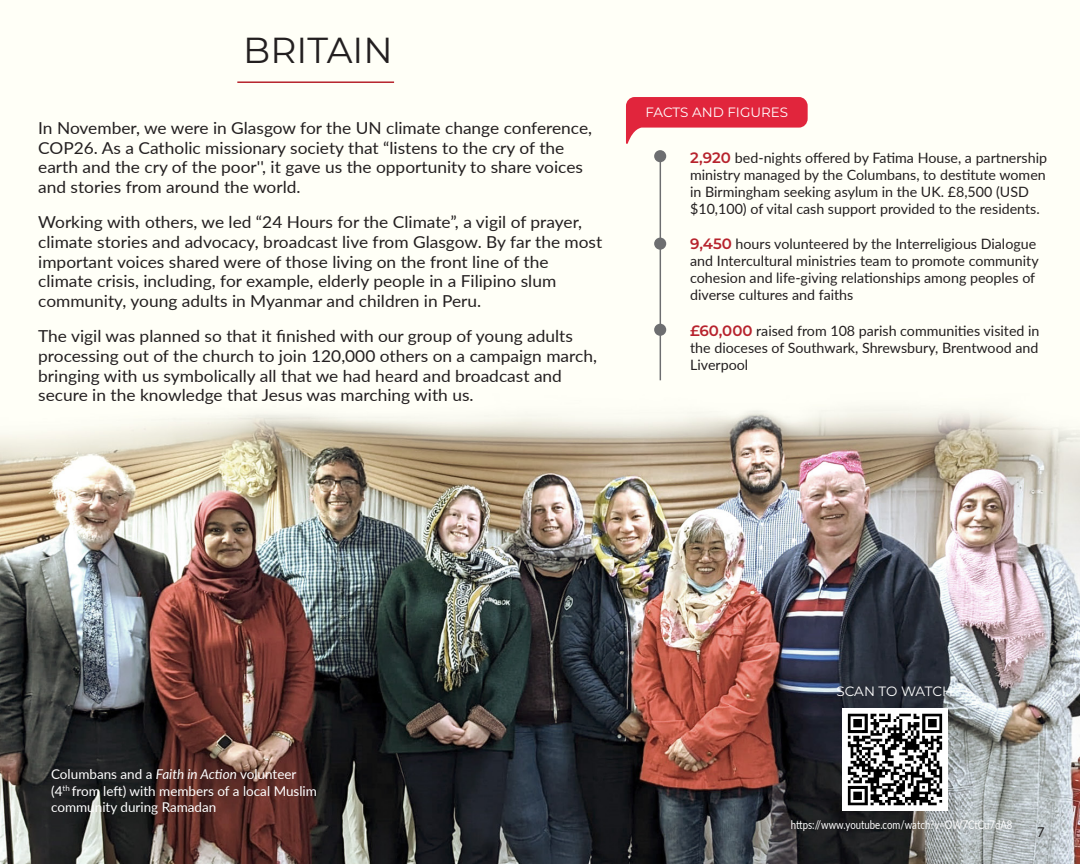
<style>
.page{position:relative;width:1080px;height:864px;background:#fff}
.page>*{position:absolute;margin:0;border:0;box-sizing:border-box;transform-origin:0 0}
.t1{font:36px "Montserrat";color:#231f20}
.t2{font:16.5px/19.8px "Lato";color:#231f20;scale:1.05 1}
.t3{font:15px "Myriad Pro";color:#231f20}
.t4{font:14.25px/17.1px "Lato";color:#231f20}
.t5{font:13.5px/16.2px "Lato";color:#fff}
.t6{font:13.5px "Montserrat";color:#fff}
.t7{font:12px "Lato";color:#fff;scale:.8 1}
.s1{font-family:"Montserrat Alternates";font-weight:600;font-size:15px;color:#b7232d}
.s2{font-style:italic}
</style>
<div class="page">
<img style="left:0;top:81px;width:1080px;height:783px">
<hr style="left:237px;top:81px;width:157px;height:2px;background:#b7232d">
<svg style="left:626px;top:97px;width:182px;height:47px"></svg>
<hr style="left:660px;top:156px;width:1px;height:224px;background:#6d6e70">
<div style="left:654px;top:150px;width:12px;height:12px;background:#6d6e70;border-radius:50%"></div>
<div style="left:654px;top:238px;width:12px;height:12px;background:#6d6e70;border-radius:50%"></div>
<div style="left:654px;top:324px;width:12px;height:12px;background:#6d6e70;border-radius:50%"></div>
<img style="left:843px;top:709px;width:104px;height:101px">
<h1 class="t1" style="left:243px;top:26px;width:151px">BRITAIN</h1>
<p class="t2" style="left:38px;top:117px;width:529px">In November, we were in Glasgow for the UN climate change conference, COP26. As a Catholic missionary society that “listens to the cry of the earth and the cry of the poor'', it gave us the opportunity to share voices and stories from around the world.</p>
<p class="t2" style="left:38px;top:211px;width:539px">Working with others, we led “24 Hours for the Climate”, a vigil of prayer, climate stories and advocacy, broadcast live from Glasgow. By far the most important voices shared were of those living on the front line of the climate crisis, including, for example, elderly people in a Filipino slum community, young adults in Myanmar and children in Peru.</p>
<p class="t2" style="left:38px;top:325px;width:534px">The vigil was planned so that it finished with our group of young adults processing out of the church to join 120,000 others on a campaign march, bringing with us symbolically all that we had heard and broadcast and secure in the knowledge that Jesus was marching with us.</p>
<p class="t6" style="left:645px;top:103px;width:144px">FACTS AND FIGURES</p>
<p class="t4" style="left:690px;top:148px;width:359px"><span class="s1">2,920</span> bed-nights offered by Fatima House, a partnership ministry managed by the Columbans, to destitute women in Birmingham seeking asylum in the UK. £8,500 (USD $10,100) of vital cash support provided to the residents.</p>
<p class="t4" style="left:690px;top:235px;width:350px"><span class="s1">9,450</span> hours volunteered by the Interreligious Dialogue and Intercultural ministries team to promote community cohesion and life-giving relationships among peoples of diverse cultures and faiths</p>
<p class="t4" style="left:690px;top:321px;width:351px;text-align:justify"><span class="s1">£60,000</span> raised from 108 parish communities visited in the dioceses of Southwark, Shrewsbury, Brentwood and Liverpool</p>
<p class="t5" style="left:51px;top:766px;width:267px">Columbans and a <span class="s2">Faith in Action</span> volunteer (4<sup>th</sup> from left) with members of a local Muslim community during Ramadan</p>
<p class="t6" style="left:837px;top:682px;width:118px">SCAN TO WATCH</p>
<p class="t7" style="left:791px;top:816px;width:278px">https://www.youtube.com/watch?v=OW7CtCu7dA8</p>
<p class="t3" style="left:1037px;top:822px;width:9px">7</p>
</div>
